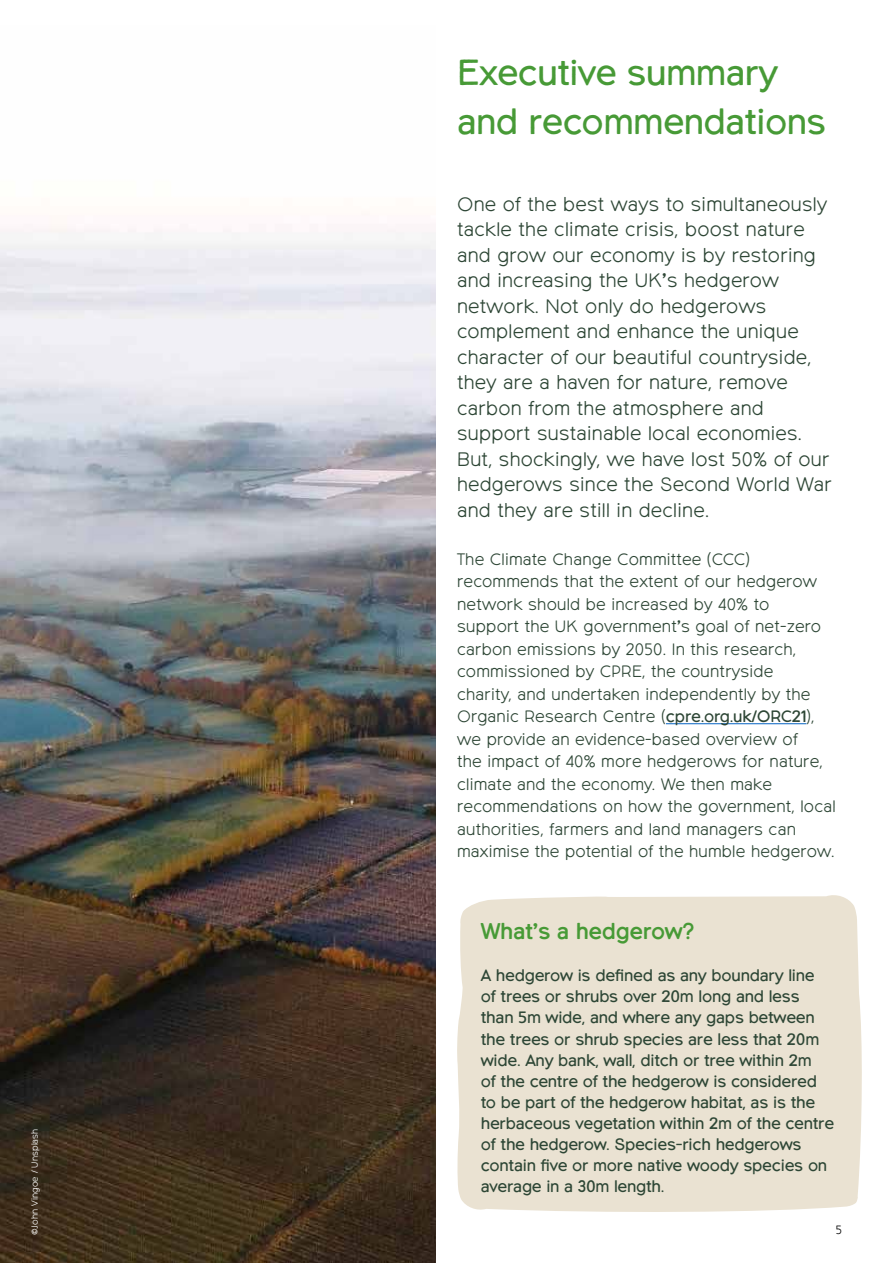
<style>
.page{position:relative;width:893px;height:1263px;background:#fff}
.page>*{position:absolute;margin:0;border:0;box-sizing:border-box;transform-origin:0 0}
.t1{font:36px/49.5px "Northwoods";letter-spacing:-.015em;color:#479a36}
.t2{font:700 22.5px "Northwoods";letter-spacing:-.015em;color:#479a36}
.t3{font:300 19.5px/25.5px "Northwoods";letter-spacing:.015em;color:#2d4635}
.t4{font:300 16.5px/22.5px "Northwoods";letter-spacing:.015em;color:#2d4635}
.t5{font:16.5px/21px "Northwoods";letter-spacing:-.015em;color:#2d4635}
.t6{font:300 12px "Northwoods";color:#000}
.t7{font:300 9px "Northwoods";letter-spacing:.015em;color:#fff}
.s1{font-weight:400}
</style>
<div class="page">
<img style="left:0;top:226px;width:436px;height:1037px">
<hr style="left:666px;top:723px;width:140px;height:1px;background:#0563c1">
<div style="left:457px;top:895px;width:405px;height:317px;background:#eae2d2"></div>
<p class="t7" style="left:30px;top:1235px;width:108px;rotate:-90deg">©John Vingoe / Unsplash</p>
<h1 class="t1" style="left:457px;top:49px;width:371px">Executive summary and recommendations</h1>
<p class="t3" style="left:457px;top:192px;width:376px">One of the best ways to simultaneously tackle the climate crisis, boost nature and grow our economy is by restoring and increasing the UK’s hedgerow network. Not only do hedgerows complement and enhance the unique character of our beautiful countryside, they are a haven for nature, remove carbon from the atmosphere and support sustainable local economies.<br>But, shockingly, we have lost 50% of our hedgerows since the Second World War and they are still in decline.</p>
<p class="t4" style="left:457px;top:548px;width:380px">The Climate Change Committee (CCC) recommends that the extent of our hedgerow network should be increased by 40% to<br>support the UK government’s goal of net-zero carbon emissions by 2050. In this research, commissioned by CPRE, the countryside<br>charity, and undertaken independently by the Organic Research Centre (<span class="s1">cpre.org.uk/ORC21</span>), we provide an evidence-based overview of<br>the impact of 40% more hedgerows for nature, climate and the economy. We then make recommendations on how the government, local authorities, farmers and land managers can maximise the potential of the humble hedgerow.</p>
<h2 class="t2" style="left:481px;top:918px;width:215px">What’s a hedgerow?</h2>
<p class="t5" style="left:481px;top:966px;width:355px">A hedgerow is defined as any boundary line<br>of trees or shrubs over 20m long and less than 5m wide, and where any gaps between the trees or shrub species are less that 20m wide. Any bank, wall, ditch or tree within 2m<br>of the centre of the hedgerow is considered to be part of the hedgerow habitat, as is the herbaceous vegetation within 2m of the centre of the hedgerow. Species-rich hedgerows contain five or more native woody species on average in a 30m length.</p>
<p class="t6" style="left:836px;top:1223px;width:8px">5</p>
</div>
